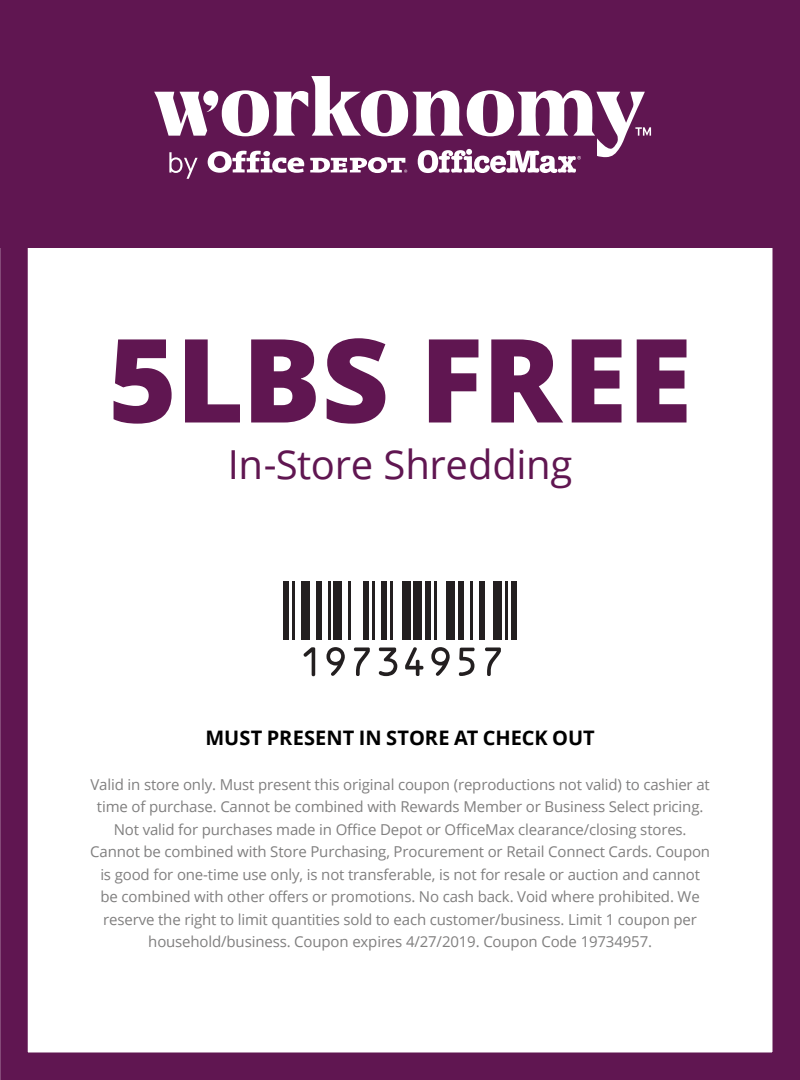
<style>
.page{position:relative;width:800px;height:1080px;background:#fff}
.page>*{position:absolute;margin:0;border:0;box-sizing:border-box;transform-origin:0 0}
.t1{font:800 116.25px "Open Sans";letter-spacing:-.005em;color:#601651}
.t2{font:40px "Open Sans";letter-spacing:-.01em;color:#601651}
.t3{font:700 20px "Open Sans";color:#000}
.dis_copy{font:15px/22.5px "Open Sans";letter-spacing:-.01em;color:#807f7f;text-align:center}
</style>
<div class="page">
<div style="left:0;top:0;width:800px;height:1080px;border:28px solid #601651"></div>
<div style="left:0;top:0;width:800px;height:248px;background:#601651"></div>
<div style="left:283px;top:582px;width:6px;height:58px;background:#231f20"></div>
<hr style="left:292px;top:582px;width:3px;height:58px;background:#231f20">
<div style="left:301px;top:582px;width:9px;height:58px;background:#231f20"></div>
<div style="left:316px;top:582px;width:6px;height:58px;background:#231f20"></div>
<hr style="left:327px;top:582px;width:3px;height:58px;background:#231f20">
<div style="left:333px;top:582px;width:9px;height:58px;background:#231f20"></div>
<hr style="left:348px;top:582px;width:3px;height:58px;background:#231f20">
<div style="left:363px;top:582px;width:6px;height:58px;background:#231f20"></div>
<hr style="left:372px;top:582px;width:3px;height:58px;background:#231f20">
<div style="left:381px;top:582px;width:6px;height:58px;background:#231f20"></div>
<hr style="left:390px;top:582px;width:3px;height:58px;background:#231f20">
<div style="left:402px;top:582px;width:8px;height:58px;background:#231f20"></div>
<div style="left:413px;top:582px;width:9px;height:58px;background:#231f20"></div>
<div style="left:425px;top:582px;width:6px;height:58px;background:#231f20"></div>
<hr style="left:434px;top:582px;width:3px;height:58px;background:#231f20">
<div style="left:446px;top:582px;width:9px;height:58px;background:#231f20"></div>
<div style="left:458px;top:582px;width:6px;height:58px;background:#231f20"></div>
<hr style="left:470px;top:582px;width:3px;height:58px;background:#231f20">
<div style="left:479px;top:582px;width:6px;height:58px;background:#231f20"></div>
<div style="left:493px;top:582px;width:9px;height:58px;background:#231f20"></div>
<hr style="left:505px;top:582px;width:3px;height:58px;background:#231f20">
<div style="left:511px;top:582px;width:6px;height:58px;background:#231f20"></div>
<svg style="left:304px;top:647px;width:11px;height:29px"></svg>
<svg style="left:326px;top:647px;width:19px;height:29px"></svg>
<svg style="left:354px;top:647px;width:16px;height:29px"></svg>
<svg style="left:379px;top:648px;width:18px;height:28px"></svg>
<svg style="left:405px;top:647px;width:18px;height:29px"></svg>
<svg style="left:431px;top:647px;width:19px;height:29px"></svg>
<svg style="left:459px;top:648px;width:16px;height:28px"></svg>
<svg style="left:485px;top:647px;width:16px;height:29px"></svg>
<svg style="left:208px;top:157px;width:96px;height:16px"></svg>
<svg style="left:310px;top:157px;width:97px;height:16px"></svg>
<svg style="left:418px;top:157px;width:163px;height:16px"></svg>
<svg style="left:154px;top:76px;width:497px;height:81px"></svg>
<svg style="left:169px;top:152px;width:29px;height:27px"></svg>
<p class="t1" style="left:108px;top:292px;width:585px">5LBS FREE</p>
<p class="t2" style="left:228px;top:437px;width:346px">In-Store Shredding</p>
<p class="t3" style="left:205px;top:724px;width:391px">MUST PRESENT IN STORE AT CHECK OUT</p>
<p class="dis_copy" style="left:90px;top:772px;width:621px">Valid in store only. Must present this original coupon (reproductions not valid) to cashier at time of purchase. Cannot be combined with Rewards Member or Business Select pricing.<br>Not valid for purchases made in Office Depot or OfficeMax clearance/closing stores.<br>Cannot be combined with Store Purchasing, Procurement or Retail Connect Cards. Coupon is good for one-time use only, is not transferable, is not for resale or auction and cannot be combined with other offers or promotions. No cash back. Void where prohibited. We reserve the right to limit quantities sold to each customer/business. Limit 1 coupon per household/business. Coupon expires 4/27/2019. Coupon Code 19734957.</p>
</div>
